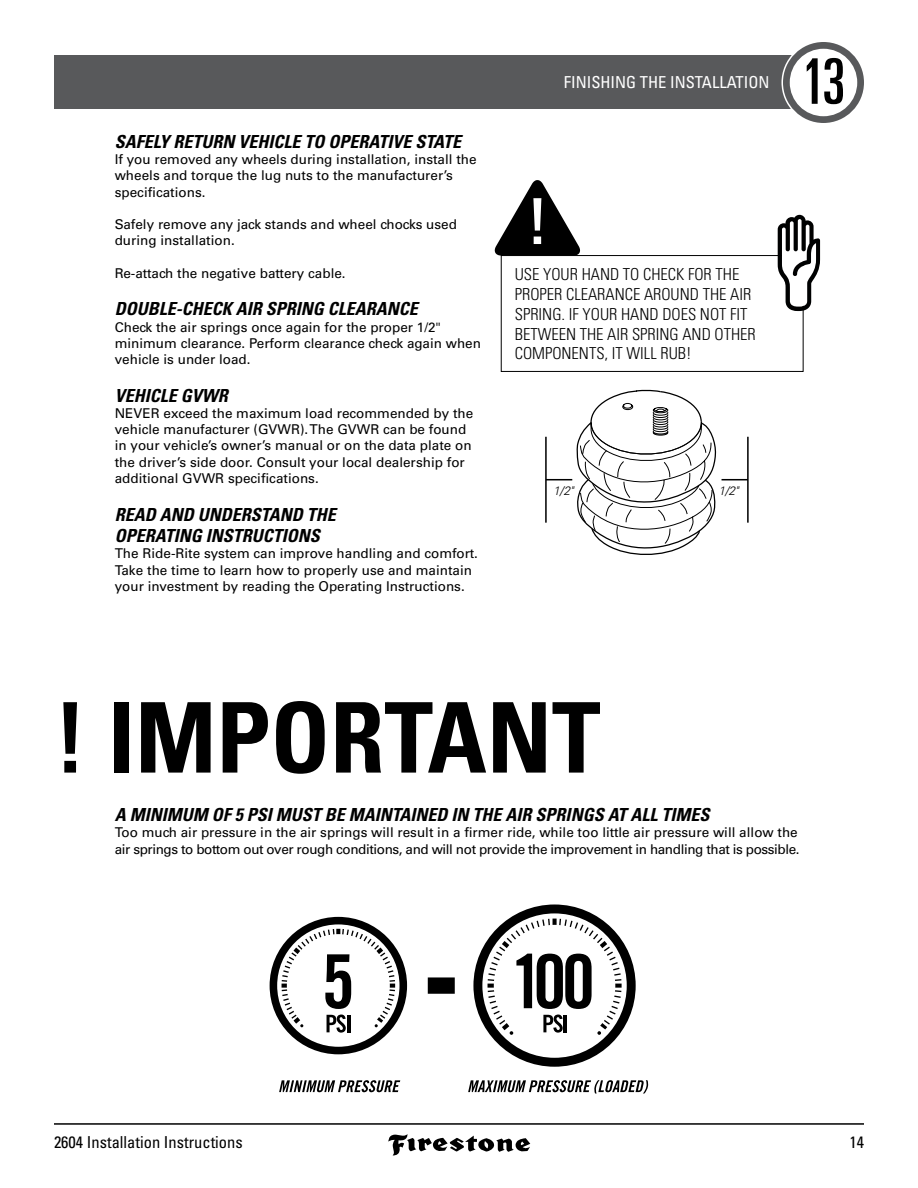
<style>
.page{position:relative;width:918px;height:1188px;background:#fff}
.page>*{position:absolute;margin:0;border:0;box-sizing:border-box;transform-origin:0 0}
.t1{font:700 condensed 97.5px "Univers LT Std";color:#000}
.t2{font:ultra-condensed 63px "Univers LT Std";color:#000}
.t3{font:italic 700 condensed 18px/21.6px "Univers LT Std";color:#000}
.t4{font:300 condensed 16.5px/19.8px "Univers LT Std";color:#000}
.t5{font:condensed 16.5px "Univers LT Std";color:#000}
.t6{font:condensed 16.5px "Univers LT Std";color:#fff}
.t7{font:13.5px/16.2px "Univers LT Std";color:#000}
.t8{font:13.5px/16.2px "Univers LT Std";letter-spacing:-.03em;color:#000}
.t9{font:italic 300 12.15px "Univers LT Std";color:#000}
</style>
<div class="page">
<hr style="left:54px;top:1123px;width:810px;height:2px;background:#000">
<svg style="left:388px;top:1134px;width:142px;height:22px"></svg>
<div style="left:54px;top:56px;width:783px;height:54px;background:#58595b"></div>
<div style="left:782px;top:40px;width:84px;height:84px;border:3px solid #fff;border-radius:50%"></div>
<div style="left:783px;top:42px;width:81px;height:81px;background:#58595b;border-radius:50%"></div>
<div style="left:790px;top:49px;width:67px;height:67px;background:#fff;border-radius:50%"></div>
<svg style="left:279px;top:1080px;width:121px;height:12px"></svg>
<svg style="left:468px;top:1080px;width:180px;height:13px"></svg>
<div style="left:270px;top:917px;width:137px;height:137px;background:#000;border-radius:50%"></div>
<svg style="left:277px;top:924px;width:123px;height:123px"></svg>
<svg style="left:280px;top:928px;width:116px;height:117px"></svg>
<div style="left:473px;top:905px;width:163px;height:162px;background:#000;border-radius:50%"></div>
<svg style="left:482px;top:913px;width:145px;height:145px"></svg>
<svg style="left:486px;top:917px;width:137px;height:139px"></svg>
<div style="left:428px;top:977px;width:27px;height:17px;background:#000"></div>
<svg style="left:722px;top:479px;width:25px;height:1px"></svg>
<hr style="left:747px;top:437px;width:2px;height:86px;background:#000">
<svg style="left:546px;top:390px;width:170px;height:165px"></svg>
<hr style="left:545px;top:437px;width:2px;height:86px;background:#000">
<svg style="left:494px;top:180px;width:87px;height:76px"></svg>
<div style="left:501px;top:255px;width:303px;height:117px;border:1px solid #000"></div>
<svg style="left:778px;top:215px;width:42px;height:96px"></svg>
<h3 class="t3" style="left:115px;top:131px;width:348px">SAFELY RETURN VEHICLE TO OPERATIVE STATE</h3>
<p class="t7" style="left:115px;top:151px;width:363px">If you removed any wheels during installation, install the wheels and torque the lug nuts to the manufacturer’s specifications.</p>
<p class="t7" style="left:115px;top:216px;width:344px">Safely remove any jack stands and wheel chocks used during installation.</p>
<p class="t7" style="left:115px;top:265px;width:232px">Re-attach the negative battery cable.</p>
<h3 class="t3" style="left:115px;top:298px;width:305px">DOUBLE-CHECK AIR SPRING CLEARANCE</h3>
<p class="t7" style="left:115px;top:319px;width:368px">Check the air springs once again for the proper 1/2" minimum clearance. Perform clearance check again when vehicle is under load.</p>
<h3 class="t3" style="left:115px;top:385px;width:115px">VEHICLE GVWR</h3>
<p class="t7" style="left:115px;top:405px;width:360px">NEVER exceed the maximum load recommended by the vehicle manufacturer (GVWR). The GVWR can be found in your vehicle’s owner’s manual or on the data plate on the driver’s side door. Consult your local dealership for additional GVWR specifications.</p>
<h3 class="t3" style="left:115px;top:504px;width:222px">READ AND UNDERSTAND THE<br>OPERATING INSTRUCTIONS</h3>
<p class="t7" style="left:115px;top:546px;width:365px">The Ride-Rite system can improve handling and comfort.<br>Take the time to learn how to properly use and maintain your investment by reading the Operating Instructions.</p>
<p class="t6" style="left:564px;top:72px;width:207px">FINISHING THE INSTALLATION</p>
<p class="t4" style="left:515px;top:265px;width:243px">USE YOUR HAND TO CHECK FOR THE<br>PROPER CLEARANCE AROUND THE AIR<br>SPRING. IF YOUR HAND DOES NOT FIT<br>BETWEEN THE AIR SPRING AND OTHER<br>COMPONENTS, IT WILL RUB!</p>
<p class="t9" style="left:553px;top:484px;width:22px">1/2"</p>
<p class="t9" style="left:718px;top:484px;width:22px">1/2"</p>
<h2 class="t2" style="left:802px;top:46px;width:45px">13</h2>
<h1 class="t1" style="left:54px;top:678px;width:548px">! IMPORTANT</h1>
<h3 class="t3" style="left:115px;top:804px;width:596px">A MINIMUM OF 5 PSI MUST BE MAINTAINED IN THE AIR SPRINGS AT ALL TIMES</h3>
<p class="t8" style="left:115px;top:825px;width:686px">Too much air pressure in the air springs will result in a firmer ride, while too little air pressure will allow the air springs to bottom out over rough conditions, and will not provide the improvement in handling that is possible.</p>
<p class="t5" style="left:54px;top:1132px;width:190px">2604 Installation Instructions</p>
<p class="t5" style="left:849px;top:1132px;width:16px">14</p>
</div>
